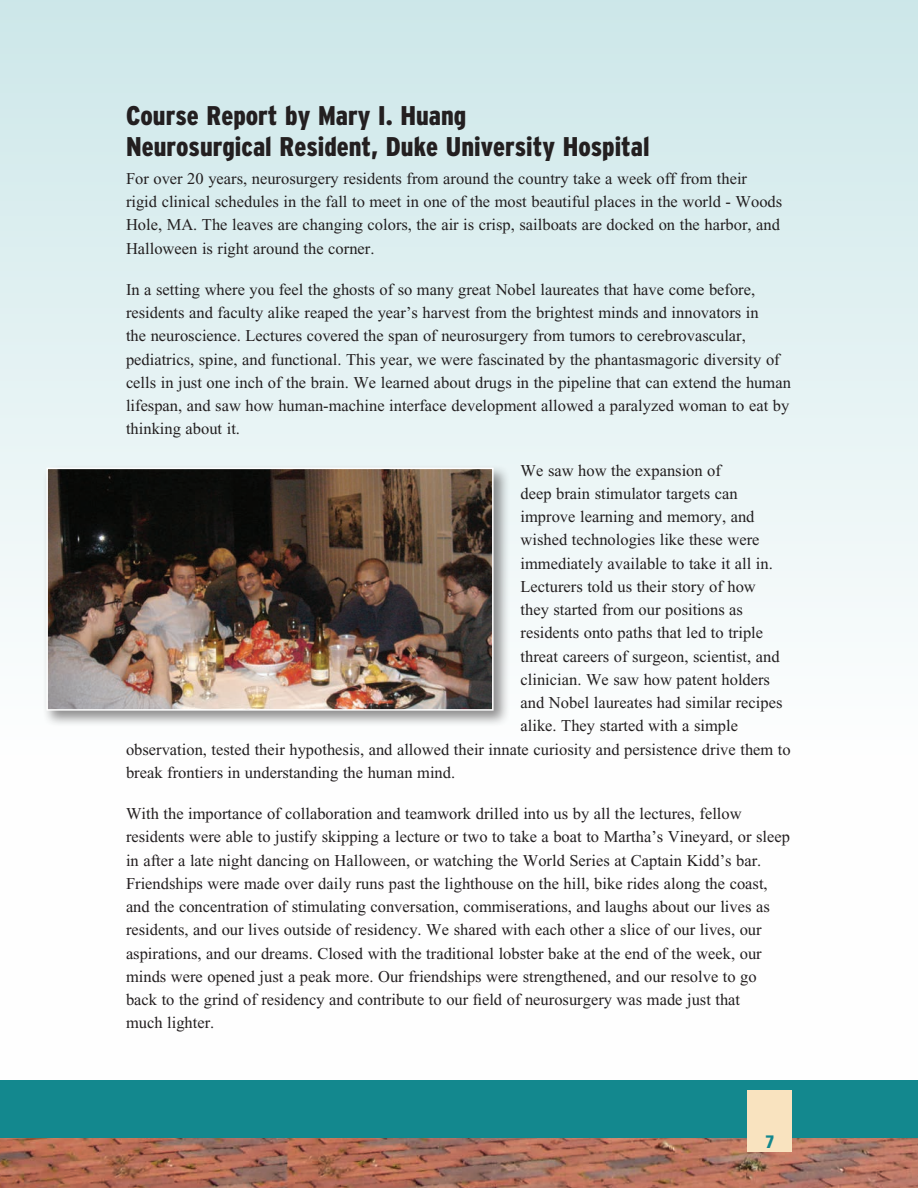
<style>
.page{position:relative;width:918px;height:1188px;background:#fff}
.page>*{position:absolute;margin:0;border:0;box-sizing:border-box;transform-origin:0 0}
.t1{font:900 condensed 27px/31.5px "Interstate";color:#231f20}
.t2{font:900 condensed 18px "Frutiger";color:#13888e}
.t3{font:16.5px/23.2px "Times New Roman";color:#231f20}
</style>
<div class="page">
<img style="left:0;top:1138px;width:918px;height:50px">
<div style="left:0;top:0;width:917px;height:1090px;background:linear-gradient(to bottom,#d1e9eb,#fff)"></div>
<div style="left:0;top:1080px;width:918px;height:58px;background:#13888e"></div>
<div style="left:747px;top:1090px;width:45px;height:62px;background:#f9e3bf"></div>
<div style="left:43px;top:464px;width:467px;height:263px;background:#231f20;opacity:.5"></div>
<img style="left:49px;top:471px;width:442px;height:237px">
<div style="left:46px;top:468px;width:448px;height:243px;border:2px solid #fff"></div>
<h1 class="t1" style="left:126px;top:99px;width:525px">Course Report by Mary I. Huang<br>Neurosurgical Resident, Duke University Hospital</h1>
<p class="t3" style="left:126px;top:167px;width:658px">For over 20 years, neurosurgery residents from around the country take a week off from their rigid clinical schedules in the fall to meet in one of the most beautiful places in the world - Woods Hole, MA. The leaves are changing colors, the air is crisp, sailboats are docked on the harbor, and Halloween is right around the corner.</p>
<p class="t3" style="left:126px;top:278px;width:666px">In a setting where you feel the ghosts of so many great Nobel laureates that have come before, residents and faculty alike reaped the year’s harvest from the brightest minds and innovators in<br>the neuroscience. Lectures covered the span of neurosurgery from tumors to cerebrovascular, pediatrics, spine, and functional. This year, we were fascinated by the phantasmagoric diversity of cells in just one inch of the brain. We learned about drugs in the pipeline that can extend the human lifespan, and saw how human-machine interface development allowed a paralyzed woman to eat by thinking about it.</p>
<p class="t3" style="left:521px;top:459px;width:202px">We saw how the expansion of</p>
<p class="t3" style="left:521px;top:482px;width:219px">deep brain stimulator targets can</p>
<p class="t3" style="left:521px;top:505px;width:235px">improve learning and memory, and</p>
<p class="t3" style="left:521px;top:528px;width:241px">wished technologies like these were</p>
<p class="t3" style="left:521px;top:552px;width:254px">immediately available to take it all in.</p>
<p class="t3" style="left:521px;top:575px;width:237px">Lecturers told us their story of how</p>
<p class="t3" style="left:521px;top:598px;width:224px">they started from our positions as</p>
<p class="t3" style="left:521px;top:621px;width:244px">residents onto paths that led to triple</p>
<p class="t3" style="left:521px;top:645px;width:261px">threat careers of surgeon, scientist, and</p>
<p class="t3" style="left:521px;top:668px;width:251px">clinician. We saw how patent holders</p>
<p class="t3" style="left:521px;top:691px;width:263px">and Nobel laureates had similar recipes</p>
<p class="t3" style="left:521px;top:714px;width:219px">alike. They started with a simple</p>
<p class="t3" style="left:126px;top:738px;width:666px">observation, tested their hypothesis, and allowed their innate curiosity and persistence drive them to</p>
<p class="t3" style="left:126px;top:761px;width:331px">break frontiers in understanding the human mind.</p>
<p class="t3" style="left:126px;top:802px;width:666px">With the importance of collaboration and teamwork drilled into us by all the lectures, fellow residents were able to justify skipping a lecture or two to take a boat to Martha’s Vineyard, or sleep in after a late night dancing on Halloween, or watching the World Series at Captain Kidd’s bar.<br>Friendships were made over daily runs past the lighthouse on the hill, bike rides along the coast, and the concentration of stimulating conversation, commiserations, and laughs about our lives as residents, and our lives outside of residency. We shared with each other a slice of our lives, our aspirations, and our dreams. Closed with the traditional lobster bake at the end of the week, our minds were opened just a peak more. Our friendships were strengthened, and our resolve to go back to the grind of residency and contribute to our field of neurosurgery was made just that<br>much lighter.</p>
<p class="t2" style="left:765px;top:1130px;width:11px">7</p>
</div>
